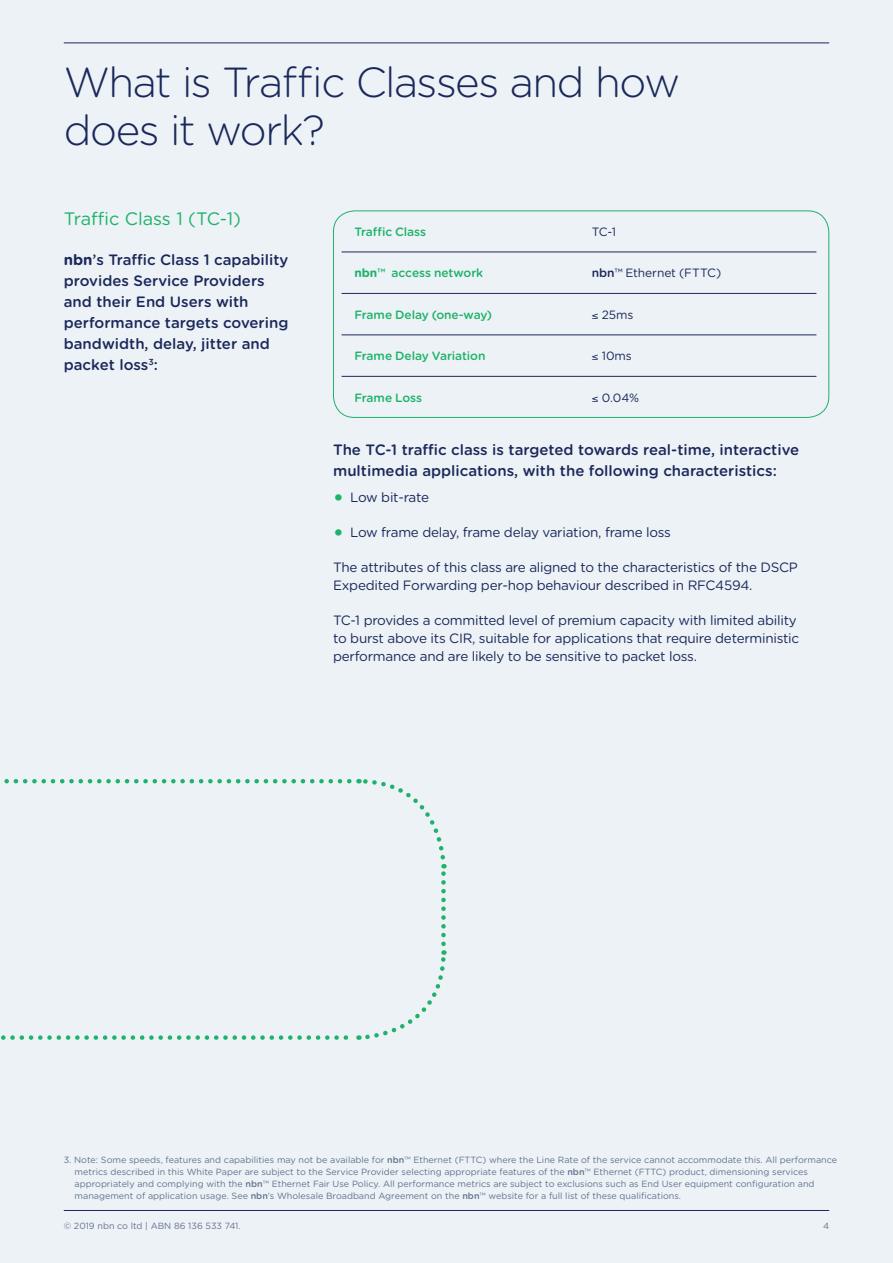
<style>
.page{position:relative;width:893px;height:1263px;background:#ecf2f5}
.page>*{position:absolute;margin:0;border:0;box-sizing:border-box;transform-origin:0 0}
.t1{font:300 42px/48px "Gotham Rounded";letter-spacing:-.035em;color:#1b285b}
.t2{font:18px "Gotham Rounded";letter-spacing:-.005em;color:#1eb26a}
.t3{font:500 15px/21px "Gotham Rounded";color:#1b285b}
.t4{font:13.5px/18px "Gotham Rounded";letter-spacing:-.02em;color:#1b285b}
.t5{font:500 12px "Gotham Rounded";letter-spacing:-.01em;color:#1eb26a}
.t6{font:12px "Gotham Rounded";letter-spacing:-.005em;color:#1b285b}
.t7{font:9px/12px "Gotham Rounded";color:#627391}
.s1{font-weight:700}
.s2{font-weight:500}
.s3{font-weight:700;font-size:21.45px;color:#1eb26a}
</style>
<div class="page">
<hr style="left:342px;top:252px;width:237px;height:1px;background:#1b285b">
<hr style="left:579px;top:252px;width:237px;height:1px;background:#1b285b">
<hr style="left:342px;top:293px;width:237px;height:1px;background:#1b285b">
<hr style="left:579px;top:293px;width:237px;height:1px;background:#1b285b">
<hr style="left:342px;top:334px;width:237px;height:1px;background:#1b285b">
<hr style="left:579px;top:334px;width:237px;height:1px;background:#1b285b">
<hr style="left:342px;top:376px;width:237px;height:1px;background:#1b285b">
<hr style="left:579px;top:376px;width:237px;height:1px;background:#1b285b">
<div style="left:333px;top:210px;width:496px;height:208px;border:1px solid #1eb26a;border-radius:21px"></div>
<svg style="left:4px;top:779px;width:345px;height:4px"></svg>
<svg style="left:1px;top:950px;width:446px;height:90px"></svg>
<svg style="left:358px;top:779px;width:89px;height:165px"></svg>
<hr style="left:64px;top:1210px;width:765px;height:1px;background:#1b285b">
<hr style="left:64px;top:43px;width:765px;height:1px;background:#1b285b">
<h1 class="t1" style="left:64px;top:57px;width:618px">What is Traffic Classes and how does it work?</h1>
<h2 class="t2" style="left:64px;top:206px;width:179px">Traffic Class 1 (TC-1)</h2>
<h3 class="t3" style="left:64px;top:249px;width:226px"><span class="s1">nbn</span>’s Traffic Class 1 capability provides Service Providers and their End Users with performance targets covering bandwidth, delay, jitter and packet loss<sup>3</sup>:</h3>
<h3 class="t5" style="left:354px;top:223px;width:73px">Traffic Class</h3>
<h3 class="t6" style="left:592px;top:224px;width:26px">TC-1</h3>
<h3 class="t5" style="left:354px;top:265px;width:130px"><span class="s1">nbn</span>™ access network</h3>
<h3 class="t6" style="left:592px;top:265px;width:131px"><span class="s2">nbn</span>™ Ethernet (FTTC)</h3>
<h3 class="t5" style="left:354px;top:306px;width:139px">Frame Delay (one-way)</h3>
<h3 class="t6" style="left:592px;top:306px;width:43px">≤ 25ms</h3>
<h3 class="t5" style="left:354px;top:348px;width:133px">Frame Delay Variation</h3>
<h3 class="t6" style="left:592px;top:348px;width:42px">≤ 10ms</h3>
<h3 class="t5" style="left:354px;top:389px;width:69px">Frame Loss</h3>
<h3 class="t6" style="left:592px;top:389px;width:49px">≤ 0.04%</h3>
<h3 class="t3" style="left:333px;top:438px;width:468px">The TC-1 traffic class is targeted towards real-time, interactive multimedia applications, with the following characteristics:</h3>
<h3 class="t4" style="left:333px;top:488px;width:97px"><span class="s3">•</span> Low bit-rate</h3>
<h3 class="t4" style="left:333px;top:523px;width:339px"><span class="s3">•</span> Low frame delay, frame delay variation, frame loss</h3>
<h3 class="t4" style="left:333px;top:558px;width:466px">The attributes of this class are aligned to the characteristics of the DSCP<br>Expedited Forwarding per-hop behaviour described in RFC4594.</h3>
<h3 class="t4" style="left:333px;top:611px;width:468px">TC-1 provides a committed level of premium capacity with limited ability to burst above its CIR, suitable for applications that require deterministic performance and are likely to be sensitive to packet loss.</h3>
<p class="t7" style="left:75px;top:1153px;width:764px;text-indent:-11px">3. Note: Some speeds, features and capabilities may not be available for <span class="s2">nbn</span>™ Ethernet (FTTC) where the Line Rate of the service cannot accommodate this. All performance metrics described in this White Paper are subject to the Service Provider selecting appropriate features of the <span class="s2">nbn</span>™ Ethernet (FTTC) product, dimensioning services appropriately and complying with the <span class="s2">nbn</span>™ Ethernet Fair Use Policy. All performance metrics are subject to exclusions such as End User equipment configuration and management of application usage. See <span class="s2">nbn</span>’s Wholesale Broadband Agreement on the <span class="s2">nbn</span>™ website for a full list of these qualifications.</p>
<p class="t7" style="left:64px;top:1219px;width:178px">© 2019 nbn co ltd | ABN 86 136 533 741.</p>
<p class="t7" style="left:823px;top:1219px;width:8px">4</p>
</div>
